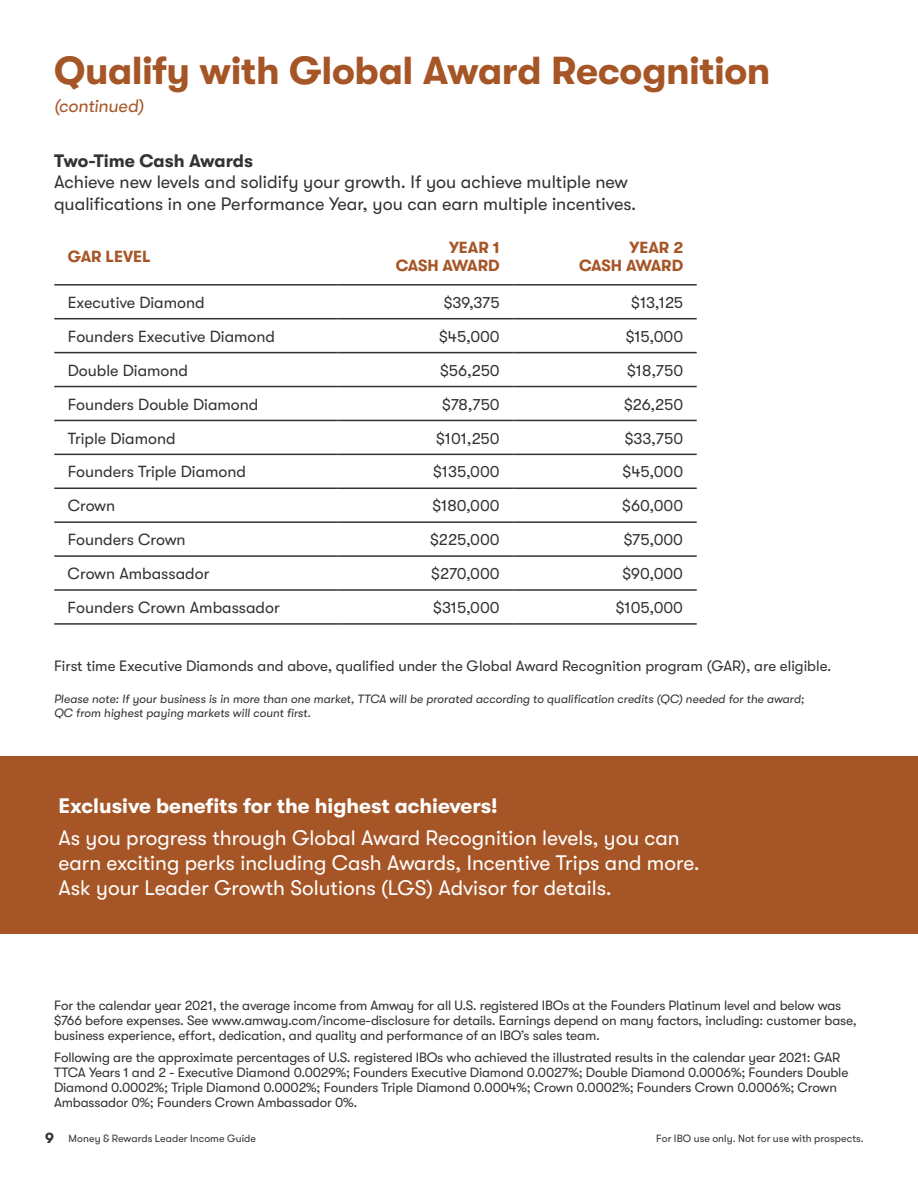
<style>
.page{position:relative;width:918px;height:1188px;background:#fff}
.page>*{position:absolute;margin:0;border:0;box-sizing:border-box;transform-origin:0 0}
.t1{font:700 39px "GT Walsheim";letter-spacing:-.01em;color:#a65626}
.t2{font:21px/25.2px "GT Walsheim";color:#fff}
.t3{font:700 21px "GT Walsheim";color:#fff}
.t4{font:18px/21.6px "GT Walsheim";color:#333335}
.t5{font:700 18px "GT Walsheim";color:#333335}
.t6{font:italic 18px "GT Walsheim";letter-spacing:-.005em;color:#a65626}
.t7{font:16.05px "GT Walsheim";color:#333335}
.t8{font:700 16.05px/18.8px "GT Walsheim";color:#a65626;text-align:right}
.t9{font:15px "GT Walsheim";color:#333335}
.t10{font:13.5px/15px "GT Walsheim";letter-spacing:-.01em;color:#333335}
.t11{font:italic 12px/14.4px "GT Walsheim";color:#333335}
.t12{font:10.5px "GT Walsheim";letter-spacing:.005em;color:#333335}
.s1{font-weight:700;font-size:15px}
</style>
<div class="page">
<hr style="left:54px;top:318px;width:284px;height:1px;background:#333335">
<hr style="left:338px;top:318px;width:175px;height:1px;background:#333335">
<hr style="left:513px;top:318px;width:184px;height:1px;background:#333335">
<hr style="left:54px;top:352px;width:284px;height:1px;background:#333335">
<hr style="left:338px;top:352px;width:175px;height:1px;background:#333335">
<hr style="left:513px;top:352px;width:184px;height:1px;background:#333335">
<hr style="left:54px;top:386px;width:284px;height:1px;background:#333335">
<hr style="left:338px;top:386px;width:175px;height:1px;background:#333335">
<hr style="left:513px;top:386px;width:184px;height:1px;background:#333335">
<hr style="left:54px;top:420px;width:284px;height:1px;background:#333335">
<hr style="left:338px;top:420px;width:175px;height:1px;background:#333335">
<hr style="left:513px;top:420px;width:184px;height:1px;background:#333335">
<hr style="left:54px;top:454px;width:284px;height:1px;background:#333335">
<hr style="left:338px;top:454px;width:175px;height:1px;background:#333335">
<hr style="left:513px;top:454px;width:184px;height:1px;background:#333335">
<hr style="left:54px;top:488px;width:284px;height:1px;background:#333335">
<hr style="left:338px;top:488px;width:175px;height:1px;background:#333335">
<hr style="left:513px;top:488px;width:184px;height:1px;background:#333335">
<hr style="left:54px;top:521px;width:284px;height:2px;background:#333335">
<hr style="left:338px;top:521px;width:175px;height:2px;background:#333335">
<hr style="left:513px;top:521px;width:184px;height:2px;background:#333335">
<hr style="left:54px;top:555px;width:284px;height:2px;background:#333335">
<hr style="left:338px;top:555px;width:175px;height:2px;background:#333335">
<hr style="left:513px;top:555px;width:184px;height:2px;background:#333335">
<hr style="left:54px;top:589px;width:284px;height:2px;background:#333335">
<hr style="left:54px;top:623px;width:284px;height:2px;background:#333335">
<hr style="left:338px;top:589px;width:175px;height:2px;background:#333335">
<hr style="left:513px;top:589px;width:184px;height:2px;background:#333335">
<hr style="left:338px;top:623px;width:175px;height:2px;background:#333335">
<hr style="left:513px;top:623px;width:184px;height:2px;background:#333335">
<hr style="left:54px;top:284px;width:284px;height:2px;background:#333335">
<hr style="left:338px;top:284px;width:175px;height:2px;background:#333335">
<hr style="left:513px;top:284px;width:184px;height:2px;background:#333335">
<div style="left:0;top:756px;width:918px;height:178px;background:#a65626"></div>
<h1 class="t1" style="left:54px;top:49px;width:718px">Qualify with Global Award Recognition</h1>
<h3 class="t6" style="left:54px;top:96px;width:91px">(continued)</h3>
<h3 class="t5" style="left:54px;top:151px;width:201px">Two-Time Cash Awards</h3>
<h3 class="t4" style="left:54px;top:172px;width:584px">Achieve new levels and solidify your growth. If you achieve multiple new qualifications in one Performance Year, you can earn multiple incentives.</h3>
<p class="t8" style="left:68px;top:247px;width:84px">GAR LEVEL</p>
<p class="t8" style="left:396px;top:238px;width:106px">YEAR 1<br>CASH AWARD</p>
<p class="t8" style="left:579px;top:238px;width:106px">YEAR 2<br>CASH AWARD</p>
<p class="t7" style="left:68px;top:293px;width:138px">Executive Diamond</p>
<p class="t7" style="left:444px;top:293px;width:58px">$39,375</p>
<p class="t7" style="left:631px;top:293px;width:53px">$13,125</p>
<p class="t7" style="left:68px;top:327px;width:209px">Founders Executive Diamond</p>
<p class="t7" style="left:439px;top:327px;width:62px">$45,000</p>
<p class="t7" style="left:626px;top:327px;width:59px">$15,000</p>
<p class="t7" style="left:68px;top:361px;width:122px">Double Diamond</p>
<p class="t7" style="left:440px;top:361px;width:61px">$56,250</p>
<p class="t7" style="left:627px;top:361px;width:57px">$18,750</p>
<p class="t7" style="left:68px;top:395px;width:192px">Founders Double Diamond</p>
<p class="t7" style="left:442px;top:395px;width:59px">$78,750</p>
<p class="t7" style="left:624px;top:395px;width:61px">$26,250</p>
<p class="t7" style="left:68px;top:429px;width:110px">Triple Diamond</p>
<p class="t7" style="left:436px;top:429px;width:65px">$101,250</p>
<p class="t7" style="left:625px;top:429px;width:60px">$33,750</p>
<p class="t7" style="left:68px;top:463px;width:180px">Founders Triple Diamond</p>
<p class="t7" style="left:433px;top:463px;width:68px">$135,000</p>
<p class="t7" style="left:623px;top:463px;width:62px">$45,000</p>
<p class="t7" style="left:68px;top:497px;width:49px">Crown</p>
<p class="t7" style="left:433px;top:497px;width:69px">$180,000</p>
<p class="t7" style="left:622px;top:497px;width:62px">$60,000</p>
<p class="t7" style="left:68px;top:531px;width:120px">Founders Crown</p>
<p class="t7" style="left:430px;top:531px;width:71px">$225,000</p>
<p class="t7" style="left:624px;top:531px;width:61px">$75,000</p>
<p class="t7" style="left:68px;top:565px;width:143px">Crown Ambassador</p>
<p class="t7" style="left:431px;top:565px;width:70px">$270,000</p>
<p class="t7" style="left:622px;top:565px;width:62px">$90,000</p>
<p class="t7" style="left:68px;top:599px;width:214px">Founders Crown Ambassador</p>
<p class="t7" style="left:433px;top:599px;width:68px">$315,000</p>
<p class="t7" style="left:616px;top:599px;width:69px">$105,000</p>
<p class="t9" style="left:54px;top:657px;width:779px">First time Executive Diamonds and above, qualified under the Global Award Recognition program (GAR), are eligible.</p>
<p class="t11" style="left:54px;top:692px;width:752px">Please note: If your business is in more than one market, TTCA will be prorated according to qualification credits (QC) needed for the award;<br>QC from highest paying markets will count first.</p>
<h2 class="t3" style="left:58px;top:794px;width:441px">Exclusive benefits for the highest achievers!</h2>
<h2 class="t2" style="left:58px;top:825px;width:643px">As you progress through Global Award Recognition levels, you can earn exciting perks including Cash Awards, Incentive Trips and more.<br>Ask your Leader Growth Solutions (LGS) Advisor for details.</h2>
<p class="t10" style="left:54px;top:998px;width:804px">For the calendar year 2021, the average income from Amway for all U.S. registered IBOs at the Founders Platinum level and below was $766 before expenses. See www.amway.com/income-disclosure for details. Earnings depend on many factors, including: customer base, business experience, effort, dedication, and quality and performance of an IBO’s sales team.</p>
<p class="t10" style="left:54px;top:1050px;width:796px">Following are the approximate percentages of U.S. registered IBOs who achieved the illustrated results in the calendar year 2021: GAR TTCA Years 1 and 2 - Executive Diamond 0.0029%; Founders Executive Diamond 0.0027%; Double Diamond 0.0006%; Founders Double Diamond 0.0002%; Triple Diamond 0.0002%; Founders Triple Diamond 0.0004%; Crown 0.0002%; Founders Crown 0.0006%; Crown Ambassador 0%; Founders Crown Ambassador 0%.</p>
<p class="t12" style="left:45px;top:1133px;width:212px"><span class="s1">9</span> Money &amp; Rewards Leader Income Guide</p>
<p class="t12" style="left:656px;top:1133px;width:209px">For IBO use only. Not for use with prospects.</p>
</div>
